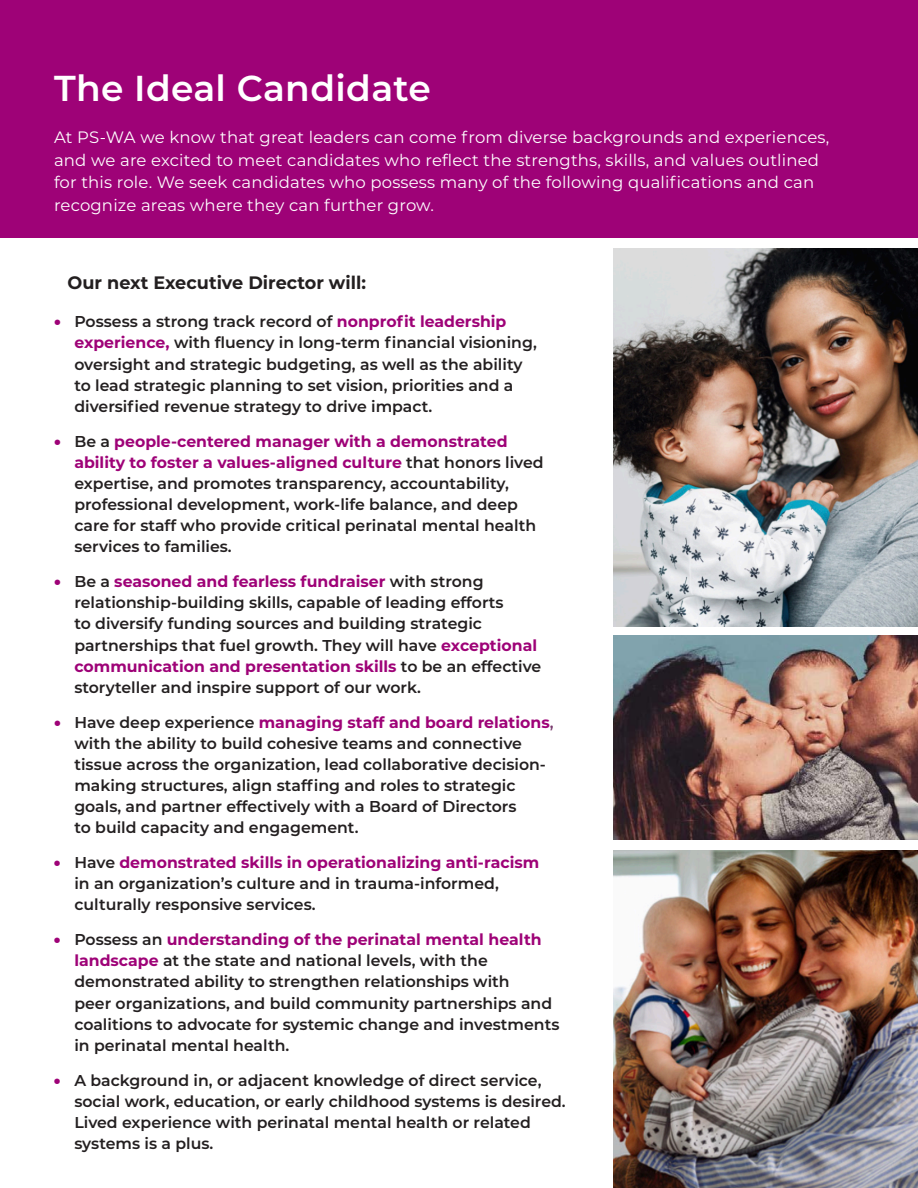
<style>
.page{position:relative;width:918px;height:1188px;background:#fff}
.page>*{position:absolute;margin:0;border:0;box-sizing:border-box;transform-origin:0 0}
.body{font:600 36px "Montserrat";letter-spacing:.01em;color:#fff}
.body-2{font:700 18px "Montserrat";color:#231f20}
.body-3{font:16.5px/22.5px "Montserrat";letter-spacing:.01em;color:#fff}
.t1{font:600 15.75px/21.1px "Montserrat";color:#231f20}
.s1{font-weight:900;font-size:16.5px;color:#9e0277}
.s2{font-weight:700;color:#9e0277}
.s3{color:#783a6d}
</style>
<div class="page">
<img style="left:614px;top:850px;width:304px;height:338px">
<div style="left:0;top:0;width:918px;height:238px;background:#9e0277"></div>
<img style="left:614px;top:248px;width:304px;height:378px">
<img style="left:614px;top:636px;width:304px;height:203px">
<p class="body" style="left:54px;top:62px;width:378px">The Ideal Candidate</p>
<p class="body-3" style="left:54px;top:126px;width:777px">At PS-WA we know that great leaders can come from diverse backgrounds and experiences, and we are excited to meet candidates who reflect the strengths, skills, and values outlined for this role. We seek candidates who possess many of the following qualifications and can recognize areas where they can further grow.</p>
<p class="body-2" style="left:68px;top:270px;width:300px">Our next Executive Director will:</p>
<p class="t1" style="left:74px;top:310px;width:464px;text-indent:-20px"><span class="s1">•</span> Possess a strong track record of <span class="s2">nonprofit leadership experience,</span> with fluency in long-term financial visioning, oversight and strategic budgeting, as well as the ability to lead strategic planning to set vision, priorities and a diversified revenue strategy to drive impact.</p>
<p class="t1" style="left:74px;top:430px;width:471px;text-indent:-20px"><span class="s1">•</span> Be a <span class="s2">people-centered manager with a demonstrated ability to foster a values-aligned culture</span> that honors lived expertise, and promotes transparency, accountability, professional development, work-life balance, and deep care for staff who provide critical perinatal mental health services to families.</p>
<p class="t1" style="left:74px;top:570px;width:469px;text-indent:-20px"><span class="s1">•</span> Be a <span class="s2">seasoned and fearless fundraiser</span> with strong relationship-building skills, capable of leading efforts<br>to diversify funding sources and building strategic partnerships that fuel growth. They will have <span class="s2">exceptional communication and presentation skills</span> to be an effective storyteller and inspire support of our work.</p>
<p class="t1" style="left:74px;top:711px;width:481px;text-indent:-20px"><span class="s1">•</span> Have deep experience <span class="s2">managing staff and board relations</span><span class="s3">, </span>with the ability to build cohesive teams and connective tissue across the organization, lead collaborative decision&shy;making structures, align staffing and roles to strategic goals, and partner effectively with a Board of Directors<br>to build capacity and engagement.</p>
<p class="t1" style="left:74px;top:851px;width:466px;text-indent:-20px"><span class="s1">•</span> Have <span class="s2">demonstrated skills in operationalizing anti-racism </span>in an organization’s culture and in trauma-informed, culturally responsive services.</p>
<p class="t1" style="left:74px;top:928px;width:487px;text-indent:-20px"><span class="s1">•</span> Possess an <span class="s2">understanding of the perinatal mental health landscape</span> at the state and national levels, with the demonstrated ability to strengthen relationships with<br>peer organizations, and build community partnerships and coalitions to advocate for systemic change and investments in perinatal mental health.</p>
<p class="t1" style="left:74px;top:1069px;width:493px;text-indent:-20px"><span class="s1">•</span> A background in, or adjacent knowledge of direct service, social work, education, or early childhood systems is desired.<br>Lived experience with perinatal mental health or related systems is a plus.</p>
</div>
